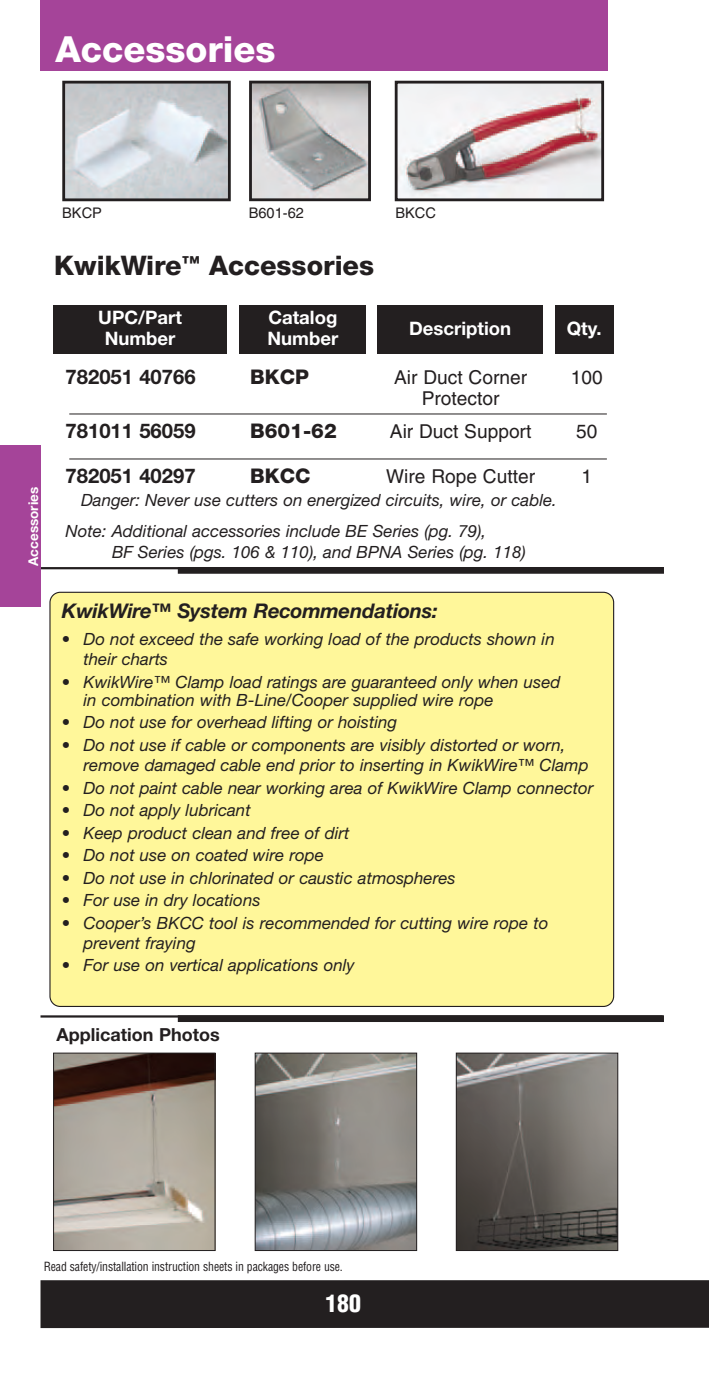
<style>
.page{position:relative;width:709px;height:1377px;background:#fff}
.page>*{position:absolute;margin:0;border:0;box-sizing:border-box;transform-origin:0 0}
.t1{font:800 36px "Helvetica Neue";color:#fff}
.t2{font:800 27px "Helvetica Neue";color:#231f20}
.t3{font:900 condensed 23.62px "Helvetica";color:#fff}
.t4{font:700 20.25px "Helvetica Neue";color:#231f20}
.t5{font:italic 700 20.25px "Helvetica Neue";letter-spacing:-.01em;color:#231f20}
.t6{font:800 20.25px "Helvetica Neue";color:#231f20}
.t7{font:19.12px "Helvetica";color:#231f20}
.t8{font:700 18.45px/20.2px "Helvetica Neue";color:#fff;text-align:center}
.t9{font:700 18px "Helvetica Neue";color:#231f20}
.t10{font:italic 16.88px/20.2px "Helvetica Neue";color:#231f20}
.t11{font:14.62px "Helvetica";color:#231f20}
.t12{font:700 13.5px "Helvetica Neue";color:#fff}
.t13{font:condensed 12.38px "Helvetica";letter-spacing:-.01em;color:#231f20;scale:.95 1}
</style>
<div class="page">
<hr style="left:40px;top:1015px;width:622px;height:3px;background:#231f20">
<div style="left:178px;top:1015px;width:486px;height:7px;background:#231f20"></div>
<hr style="left:40px;top:567px;width:622px;height:2px;background:#231f20">
<div style="left:178px;top:567px;width:486px;height:7px;background:#231f20"></div>
<div style="left:40px;top:0;width:567px;height:71px;background:#a54499"></div>
<div style="left:0;top:446px;width:40px;height:162px;background:#a54499"></div>
<div style="left:50px;top:592px;width:563px;height:414px;background:#fff79a;border-radius:10px"></div>
<div style="left:49px;top:592px;width:565px;height:415px;border:2px solid #231f20;border-radius:11px"></div>
<div style="left:53px;top:305px;width:174px;height:49px;background:#231f20"></div>
<div style="left:377px;top:305px;width:166px;height:49px;background:#231f20"></div>
<div style="left:240px;top:305px;width:126px;height:49px;background:#231f20"></div>
<div style="left:554px;top:305px;width:59px;height:49px;background:#231f20"></div>
<img style="left:66px;top:85px;width:161px;height:112px">
<div style="left:62px;top:81px;width:169px;height:120px;border:3px solid #231f20"></div>
<img style="left:253px;top:85px;width:114px;height:112px">
<div style="left:249px;top:81px;width:122px;height:120px;border:3px solid #231f20"></div>
<img style="left:399px;top:85px;width:201px;height:112px">
<div style="left:395px;top:81px;width:209px;height:120px;border:3px solid #231f20"></div>
<hr style="left:69px;top:414px;width:538px;height:1px;background:#231f20">
<hr style="left:69px;top:459px;width:538px;height:1px;background:#231f20">
<img style="left:55px;top:1055px;width:158px;height:194px">
<div style="left:53px;top:1053px;width:162px;height:198px;border:1px solid #231f20"></div>
<img style="left:257px;top:1055px;width:158px;height:194px">
<div style="left:255px;top:1053px;width:162px;height:198px;border:1px solid #231f20"></div>
<img style="left:458px;top:1055px;width:158px;height:194px">
<div style="left:456px;top:1053px;width:162px;height:198px;border:1px solid #231f20"></div>
<div style="left:40px;top:1280px;width:669px;height:48px;background:#231f20"></div>
<h1 class="t1" style="left:55px;top:37px;width:221px">Accessories</h1>
<p class="t11" style="left:62px;top:207px;width:41px">BKCP</p>
<p class="t11" style="left:249px;top:207px;width:57px">B601-62</p>
<p class="t11" style="left:395px;top:207px;width:42px">BKCC</p>
<h2 class="t2" style="left:54px;top:255px;width:321px">KwikWire<sup>™</sup> Accessories</h2>
<p class="t12" style="left:28px;top:566px;width:80px;rotate:-90deg">Accessories</p>
<p class="t8" style="left:267px;top:309px;width:72px;text-align:left">Catalog<br>Number</p>
<p class="t8" style="left:567px;top:320px;width:36px">Qty.</p>
<p class="t8" style="left:98px;top:309px;width:85px">UPC/Part<br>Number</p>
<p class="t8" style="left:409px;top:320px;width:104px">Description</p>
<p class="t4" style="left:66px;top:370px;width:132px">782051 40766</p>
<p class="t6" style="left:250px;top:370px;width:60px">BKCP</p>
<p class="t7" style="left:394px;top:371px;width:134px">Air Duct Corner</p>
<p class="t7" style="left:571px;top:371px;width:33px">100</p>
<p class="t7" style="left:422px;top:391px;width:79px">Protector</p>
<p class="t4" style="left:66px;top:424px;width:132px">781011 56059</p>
<p class="t6" style="left:250px;top:424px;width:88px">B601-62</p>
<p class="t7" style="left:390px;top:425px;width:143px">Air Duct Support</p>
<p class="t7" style="left:576px;top:425px;width:23px">50</p>
<p class="t4" style="left:66px;top:469px;width:132px">782051 40297</p>
<p class="t6" style="left:250px;top:469px;width:62px">BKCC</p>
<p class="t7" style="left:386px;top:470px;width:150px">Wire Rope Cutter</p>
<p class="t7" style="left:581px;top:470px;width:12px">1</p>
<p class="t10" style="left:66px;top:486px;width:493px;line-height:31.5px;text-indent:15px">Danger: Never use cutters on energized circuits, wire, or cable.<br>Note: Additional accessories include BE Series (pg. 79),</p>
<p class="t10" style="left:112px;top:543px;width:415px">BF Series (pgs. 106 &amp; 110), and BPNA Series (pg. 118)</p>
<p class="t5" style="left:62px;top:604px;width:377px">KwikWire™ System Recommendations:</p>
<p class="t10" style="left:84px;top:631px;width:473px;text-indent:-22px">• Do not exceed the safe working load of the products shown in their charts</p>
<p class="t10" style="left:84px;top:675px;width:478px;line-height:18px;text-indent:-22px">• KwikWire™ Clamp load ratings are guaranteed only when used in combination with B-Line/Cooper supplied wire rope</p>
<p class="t10" style="left:62px;top:714px;width:337px">• Do not use for overhead lifting or hoisting</p>
<p class="t10" style="left:84px;top:736px;width:506px;text-indent:-22px">• Do not use if cable or components are visibly distorted or worn, remove damaged cable end prior to inserting in KwikWire™ Clamp</p>
<p class="t10" style="left:62px;top:779px;width:533px">• Do not paint cable near working area of KwikWire Clamp connector</p>
<p class="t10" style="left:62px;top:802px;width:190px">• Do not apply lubricant</p>
<p class="t10" style="left:62px;top:824px;width:289px">• Keep product clean and free of dirt</p>
<p class="t10" style="left:62px;top:847px;width:263px">• Do not use on coated wire rope</p>
<p class="t10" style="left:62px;top:869px;width:395px">• Do not use in chlorinated or caustic atmospheres</p>
<p class="t10" style="left:62px;top:892px;width:200px">• For use in dry locations</p>
<p class="t10" style="left:84px;top:914px;width:466px;text-indent:-22px">• Cooper’s BKCC tool is recommended for cutting wire rope to prevent fraying</p>
<p class="t10" style="left:62px;top:957px;width:294px">• For use on vertical applications only</p>
<p class="t9" style="left:57px;top:1029px;width:165px">Application Photos</p>
<p class="t13" style="left:44px;top:1260px;width:316px">Read safety/installation instruction sheets in packages before use.</p>
<h3 class="t3" style="left:325px;top:1290px;width:37px">180</h3>
</div>
